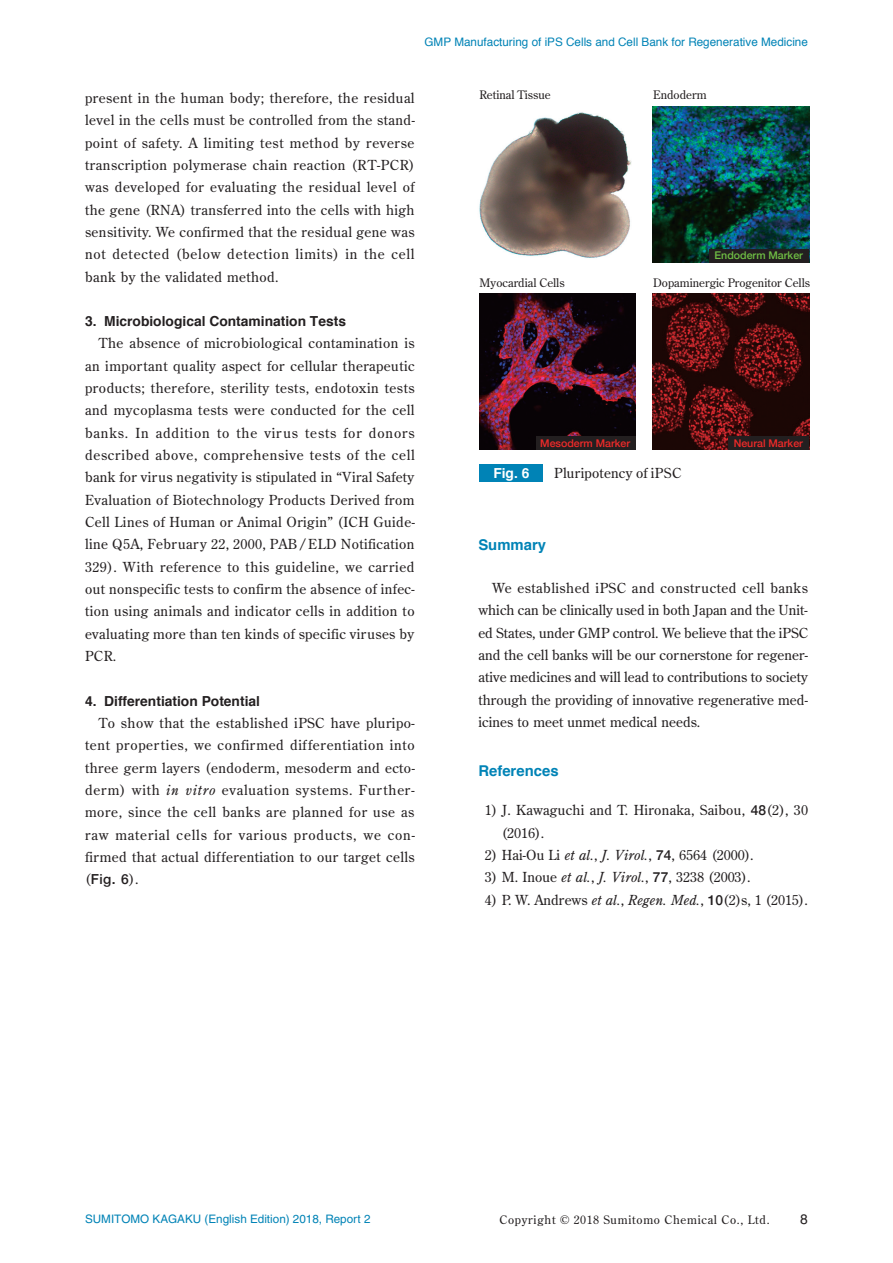
<style>
.page{position:relative;width:893px;height:1263px;background:#fff}
.page>*{position:absolute;margin:0;border:0;box-sizing:border-box;transform-origin:0 0}
.t1{font:700 14.85px "Helvetica";color:#0083b6}
.t2{font:13.8px/22.4px "Century Old Style Std";letter-spacing:.025em;color:#231f20;text-align:justify}
.t3{font:13.8px "Century Old Style Std";letter-spacing:.005em;color:#231f20}
.t4{font:700 13.8px "Helvetica";color:#231f20}
.t5{font:500 13.8px "Helvetica Neue";color:#231f20}
.t6{font:700 13.8px "Helvetica";color:#fff}
.t7{font:13.8px "Helvetica LT Std";color:#231f20}
.t8{font:11.7px "Helvetica";color:#0083b6}
.t9{font:11.7px "Century Old Style Std";color:#231f20}
.t10{font:11.7px "Helvetica LT Std";color:#0083b6}
.t11{font:11.7px "Century Old Style Std";letter-spacing:.06em;color:#231f20}
.t12{font:500 10.65px "Helvetica Neue";color:#ee2a29}
.t13{font:500 10.65px "Helvetica Neue";color:#6fbe44}
.s1{font-style:italic}
.s2{font-family:"Century Old Style Std";font-weight:400}
.s3{font-family:"Helvetica Neue";font-weight:500}
</style>
<div class="page">
<div style="left:479px;top:465px;width:64px;height:17px;background:#0083b6"></div>
<img style="left:479px;top:112px;width:153px;height:146px">
<img style="left:653px;top:107px;width:156px;height:156px">
<img style="left:480px;top:294px;width:156px;height:156px">
<img style="left:653px;top:294px;width:156px;height:156px">
<div style="left:709px;top:249px;width:100px;height:14px;background:#231f20"></div>
<div style="left:728px;top:436px;width:81px;height:14px;background:#231f20"></div>
<div style="left:536px;top:436px;width:100px;height:14px;background:#231f20"></div>
<p class="t8" style="left:424px;top:33px;width:385px">GMP Manufacturing of iPS Cells and Cell Bank for Regenerative Medicine</p>
<p class="t2" style="left:85px;top:87px;width:331px">present in the human body; therefore, the residual level in the cells must be controlled from the stand&shy;point of safety. A limiting test method by reverse transcription polymerase chain reaction (RT-PCR) was developed for evaluating the residual level of the gene (RNA) transferred into the cells with high sensitivity. We confirmed that the residual gene was not detected (below detection limits) in the cell bank by the validated method.</p>
<p class="t4" style="left:85px;top:310px;width:263px">3. Microbiological Contamination Tests</p>
<p class="t2" style="left:85px;top:332px;width:331px;text-indent:14px">The absence of microbiological contamination is an important quality aspect for cellular therapeutic products; therefore, sterility tests, endotoxin tests and mycoplasma tests were conducted for the cell banks. In addition to the virus tests for donors described above, comprehensive tests of the cell bank for virus negativity is stipulated in “Viral Safety Evaluation of Biotechnology Products Derived from Cell Lines of Human or Animal Origin” (ICH Guide&shy;line Q5A, February 22, 2000, PAB/ELD Notification 329). With reference to this guideline, we carried out nonspecific tests to confirm the absence of infec&shy;tion using animals and indicator cells in addition to evaluating more than ten kinds of specific viruses by PCR.</p>
<p class="t4" style="left:85px;top:690px;width:177px">4. Differentiation Potential</p>
<p class="t2" style="left:85px;top:711px;width:331px;text-indent:14px">To show that the established iPSC have pluripo&shy;tent properties, we confirmed differentiation into three germ layers (endoderm, mesoderm and ecto&shy;derm) with <span class="s1">in vitro</span> evaluation systems. Further&shy;more, since the cell banks are planned for use as raw material cells for various products, we con&shy;firmed that actual differentiation to our target cells</p>
<p class="t5" style="left:85px;top:868px;width:55px"><span class="s2">(</span>Fig. 6<span class="s2">).</span></p>
<p class="t9" style="left:479px;top:87px;width:73px">Retinal Tissue</p>
<p class="t9" style="left:653px;top:87px;width:55px">Endoderm</p>
<p class="t13" style="left:715px;top:247px;width:90px">Endoderm Marker</p>
<p class="t9" style="left:479px;top:275px;width:87px">Myocardial Cells</p>
<p class="t9" style="left:653px;top:275px;width:158px">Dopaminergic Progenitor Cells</p>
<p class="t12" style="left:540px;top:434px;width:91px">Mesoderm Marker</p>
<p class="t12" style="left:734px;top:434px;width:71px">Neural Marker</p>
<p class="t6" style="left:493px;top:462px;width:38px">Fig. 6</p>
<p class="t2" style="left:554px;top:462px;width:129px">Pluripotency of iPSC</p>
<p class="t1" style="left:478px;top:532px;width:69px">Summary</p>
<p class="t2" style="left:478px;top:577px;width:331px;text-indent:14px">We established iPSC and constructed cell banks which can be clinically used in both Japan and the Unit&shy;ed States, under GMP control. We believe that the iPSC and the cell banks will be our cornerstone for regener&shy;ative medicines and will lead to contributions to society through the providing of innovative regenerative med&shy;icines to meet unmet medical needs.</p>
<p class="t1" style="left:478px;top:759px;width:82px">References</p>
<p class="t2" style="left:502px;top:799px;width:308px;text-indent:-17px">1) J. Kawaguchi and T. Hironaka, Saibou, <span class="s3">48</span>(2), 30 (2016).</p>
<p class="t3" style="left:485px;top:846px;width:270px">2) Hai-Ou Li <span class="s1">et al.</span>, <span class="s1">J. Virol.</span>, <span class="s3">74</span>, 6564 (2000).</p>
<p class="t3" style="left:485px;top:868px;width:267px">3) M. Inoue <span class="s1">et al.</span>, <span class="s1">J. Virol.</span>, <span class="s3">77</span>, 3238 (2003).</p>
<p class="t3" style="left:485px;top:891px;width:325px">4) P. W. Andrews <span class="s1">et al.</span>, <span class="s1">Regen. Med.</span>, <span class="s3">10</span>(2)s, 1 (2015).</p>
<p class="t10" style="left:85px;top:1212px;width:287px">SUMITOMO KAGAKU (English Edition) 2018, Report 2</p>
<p class="t11" style="left:499px;top:1212px;width:272px">Copyright © 2018 Sumitomo Chemical Co., Ltd.</p>
<p class="t7" style="left:800px;top:1211px;width:9px">8</p>
<p class="t8" style="left:207px;top:1211px;width:28px">2018</p>
</div>
